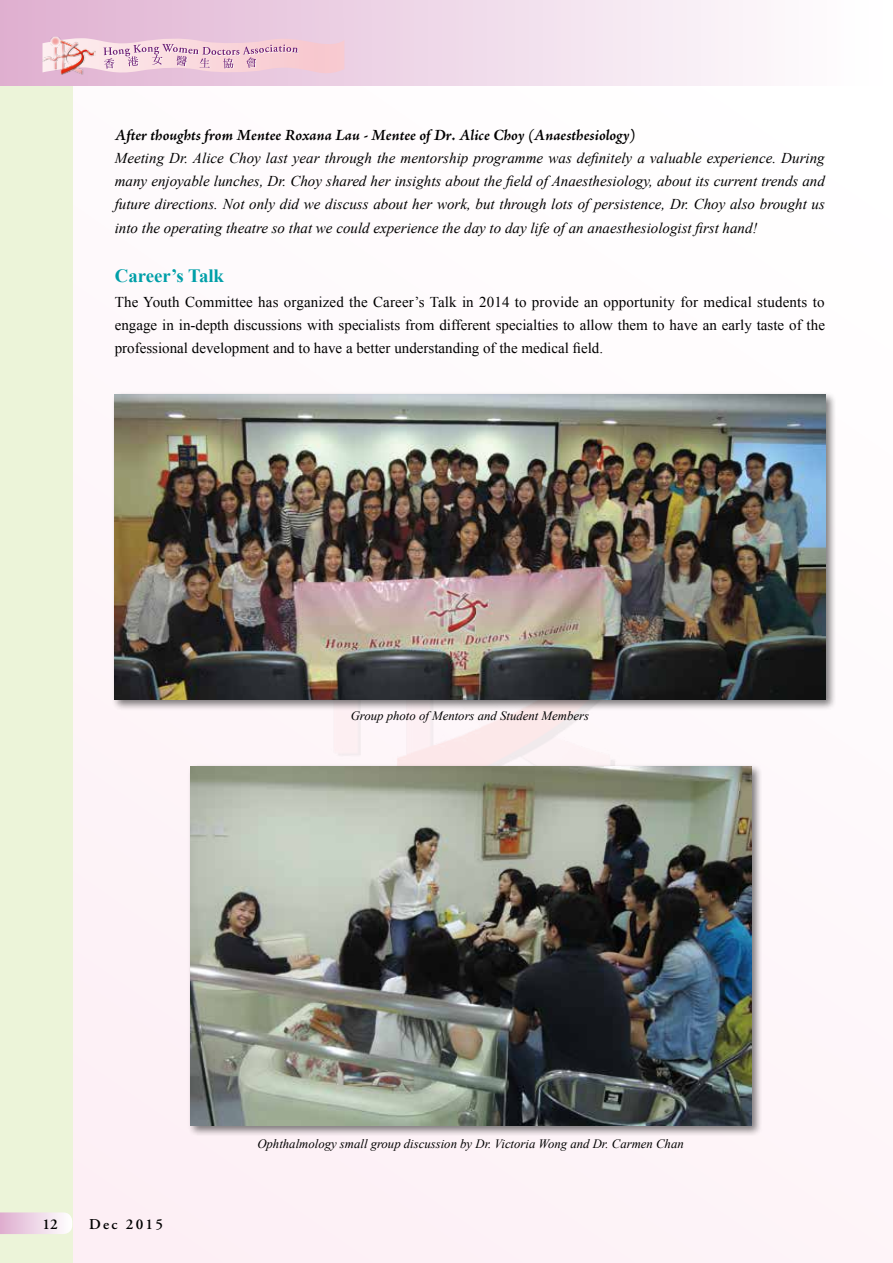
<style>
.page{position:relative;width:893px;height:1263px;background:#fef9fb}
.page>*{position:absolute;margin:0;border:0;box-sizing:border-box;transform-origin:0 0}
.t1{font:700 18.75px "Times New Roman";color:#009fa8}
.t2{font:italic 700 15.75px "Adobe Jenson Pro";color:#000}
.t3{font:italic 15px/23.2px "Times New Roman";color:#000;text-align:justify}
.t4{font:15px/23.2px "Times New Roman";color:#000;text-align:justify}
.t5{font:600 15px "Adobe Garamond Pro";letter-spacing:.15em;color:#000}
.t6{font:italic 12.75px "Times New Roman";color:#000}
</style>
<div class="page">
<div style="left:0;top:0;width:72px;height:1263px;background:#ecf4d9"></div>
<div style="left:0;top:0;width:893px;height:85px;background:linear-gradient(to right,#dfb0d1,#fff)"></div>
<svg style="left:0;top:1212px;width:72px;height:22px;background:#eed7e6"></svg>
<img style="left:41px;top:35px;width:55px;height:42px">
<svg style="left:42px;top:36px;width:302px;height:40px;background:#ecc7d4"></svg>
<div style="left:112px;top:391px;width:724px;height:320px;background:#000;opacity:.5"></div>
<img style="left:115px;top:394px;width:710px;height:305px">
<div style="left:188px;top:764px;width:575px;height:372px;background:#000;opacity:.5"></div>
<img style="left:191px;top:767px;width:560px;height:358px">
<p class="t2" style="left:115px;top:126px;width:522px">After thoughts from Mentee Roxana Lau - Mentee of Dr. Alice Choy (Anaesthesiology)</p>
<p class="t3" style="left:115px;top:146px;width:712px">Meeting Dr. Alice Choy last year through the mentorship programme was definitely a valuable experience. During many enjoyable lunches, Dr. Choy shared her insights about the field of Anaesthesiology, about its current trends and future directions. Not only did we discuss about her work, but through lots of persistence, Dr. Choy also brought us into the operating theatre so that we could experience the day to day life of an anaesthesiologist first hand!</p>
<p class="t1" style="left:115px;top:263px;width:111px">Career’s Talk</p>
<p class="t4" style="left:115px;top:290px;width:712px">The Youth Committee has organized the Career’s Talk in 2014 to provide an opportunity for medical students to engage in in-depth discussions with specialists from different specialties to allow them to have an early taste of the professional development and to have a better understanding of the medical field.</p>
<p class="t6" style="left:351px;top:707px;width:240px">Group photo of Mentors and Student Members</p>
<p class="t5" style="left:43px;top:1215px;width:17px">12</p>
<p class="t5" style="left:89px;top:1215px;width:75px">Dec 2015</p>
<p class="t6" style="left:257px;top:1135px;width:428px">Ophthalmology small group discussion by Dr. Victoria Wong and Dr. Carmen Chan</p>
</div>
